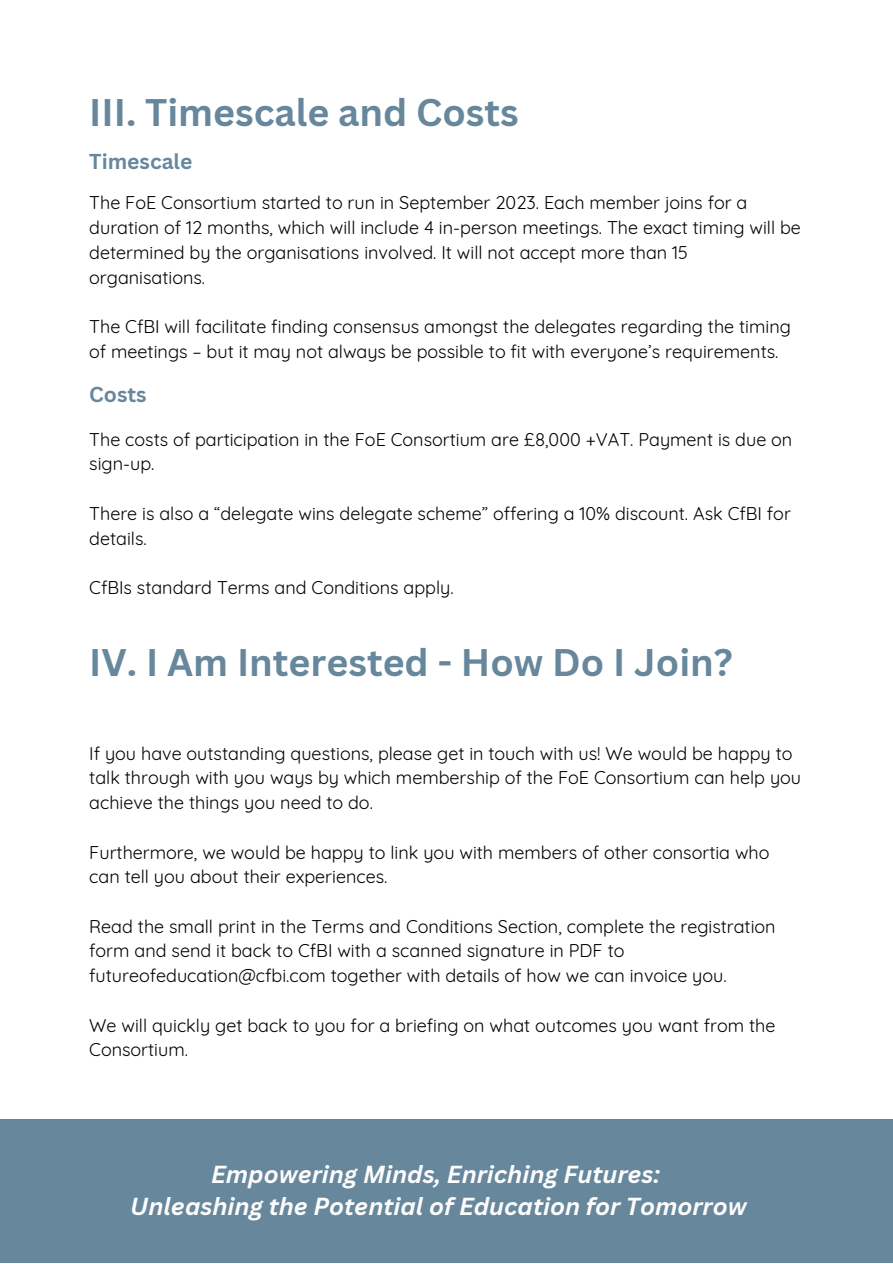
<style>
.page{position:relative;width:893px;height:1264px;background:#fff}
.page>*{position:absolute;margin:0;border:0;box-sizing:border-box;transform-origin:0 0}
.t1{font:700 37.5px "Canva Sans";color:#66879c}
.t2{font:italic 700 24px "Canva Sans";color:#fcfcfc}
.t3{font:700 21px "Canva Sans";color:#66879c}
.t4{font:18px/24.8px "Quicksand";color:#000}
</style>
<div class="page">
<div style="left:0;top:1118px;width:892px;height:144px;background:#66879c"></div>
<p class="t1" style="left:89px;top:86px;width:431px">III. Timescale and Costs</p>
<p class="t3" style="left:89px;top:147px;width:105px">Timescale</p>
<p class="t4" style="left:89px;top:190px;width:713px">The FoE Consortium started to run in September 2023. Each member joins for a duration of 12 months, which will include 4 in-person meetings. The exact timing will be determined by the organisations involved. It will not accept more than 15 organisations.</p>
<p class="t4" style="left:89px;top:314px;width:703px">The CfBI will facilitate finding consensus amongst the delegates regarding the timing of meetings – but it may not always be possible to fit with everyone’s requirements.</p>
<p class="t3" style="left:89px;top:379px;width:59px">Costs</p>
<p class="t4" style="left:89px;top:426px;width:704px">The costs of participation in the FoE Consortium are £8,000 +VAT. Payment is due on sign-up.</p>
<p class="t4" style="left:89px;top:500px;width:703px">There is also a “delegate wins delegate scheme” offering a 10% discount. Ask CfBI for details.</p>
<p class="t4" style="left:89px;top:575px;width:366px">CfBIs standard Terms and Conditions apply.</p>
<p class="t1" style="left:89px;top:636px;width:645px">IV. I Am Interested - How Do I Join?</p>
<p class="t4" style="left:89px;top:740px;width:713px">If you have outstanding questions, please get in touch with us! We would be happy to talk through with you ways by which membership of the FoE Consortium can help you achieve the things you need to do.</p>
<p class="t4" style="left:89px;top:839px;width:681px">Furthermore, we would be happy to link you with members of other consortia who can tell you about their experiences.</p>
<p class="t4" style="left:89px;top:913px;width:688px">Read the small print in the Terms and Conditions Section, complete the registration form and send it back to CfBI with a scanned signature in PDF to futureofeducation@cfbi.com together with details of how we can invoice you.</p>
<p class="t4" style="left:89px;top:1012px;width:687px">We will quickly get back to you for a briefing on what outcomes you want from the<br>Consortium.</p>
<p class="t2" style="left:211px;top:1156px;width:450px">Empowering Minds, Enriching Futures:</p>
<p class="t2" style="left:130px;top:1189px;width:618px">Unleashing the Potential of Education for Tomorrow</p>
</div>
